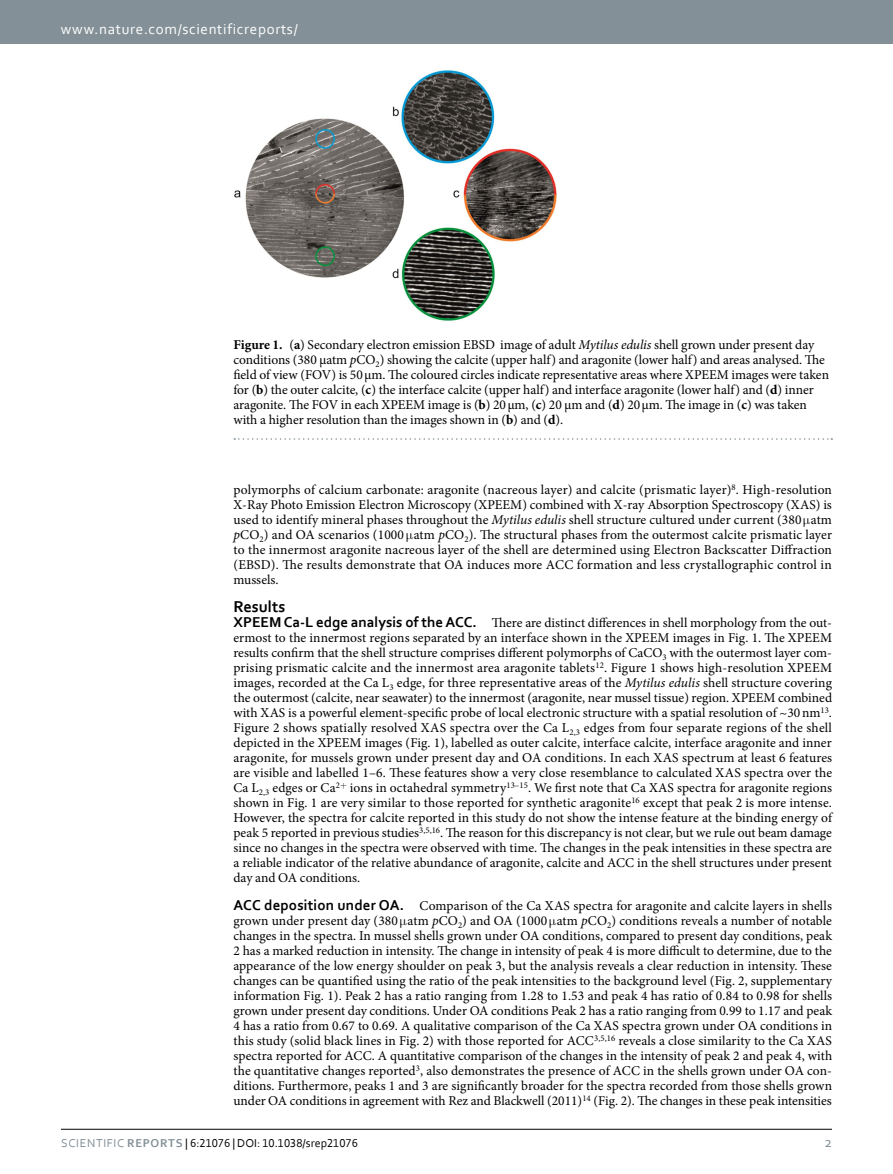
<style>
.page{position:relative;width:893px;height:1174px;background:#fff}
.page>*{position:absolute;margin:0;border:0;box-sizing:border-box;transform-origin:0 0}
.t1{font:700 16.5px "Corbel";color:#000}
.t2{font:15px "Corbel";letter-spacing:.045em;color:#fff}
.t3{font:15px "Corbel";color:#839097}
.t4{font:13.5px/15px "Minion Pro";letter-spacing:-.005em;color:#000;text-align:justify}
.t5{font:12px "Corbel";color:#000}
.s1{font-weight:700}
.s2{font-style:italic}
.s3{font-family:"Corbel";font-weight:700;font-size:15px}
.s4{color:#839097}
.s5{font-weight:700;color:#839097}
</style>
<div class="page">
<div style="left:0;top:0;width:893px;height:43px;background:#839097"></div>
<hr style="left:61px;top:1129px;width:771px;height:1px;background:#000">
<img style="left:234px;top:70px;width:323px;height:251px">
<svg style="left:234px;top:438px;width:598px;height:2px"></svg>
<p class="t2" style="left:61px;top:19px;width:238px">www.nature.com/scientificreports/</p>
<p class="t4" style="left:233px;top:337px;width:597px;text-align:left"><span class="s1">Figure 1.</span> (<span class="s1">a</span>) Secondary electron emission EBSD image of adult <span class="s2">Mytilus edulis</span> shell grown under present day conditions (380 µatm <span class="s2">p</span>CO<sub>2</sub>) showing the calcite (upper half) and aragonite (lower half) and areas analysed. The field of view (FOV) is 50µm. The coloured circles indicate representative areas where XPEEM images were taken for (<span class="s1">b</span>) the outer calcite, (<span class="s1">c</span>) the interface calcite (upper half) and interface aragonite (lower half) and (<span class="s1">d</span>) inner aragonite. The FOV in each XPEEM image is (<span class="s1">b</span>) 20µm, (<span class="s1">c</span>) 20 µm and (<span class="s1">d</span>) 20µm. The image in (<span class="s1">c</span>) was taken with a higher resolution than the images shown in (<span class="s1">b</span>) and (<span class="s1">d</span>).</p>
<p class="t4" style="left:233px;top:483px;width:600px">polymorphs of calcium carbonate: aragonite (nacreous layer) and calcite (prismatic layer)<sup>8</sup>. High-resolution X-Ray Photo Emission Electron Microscopy (XPEEM) combined with X-ray Absorption Spectroscopy (XAS) is used to identify mineral phases throughout the <span class="s2">Mytilus edulis</span> shell structure cultured under current (380 atm <span class="s2">p</span>CO<sub>2</sub>) and OA scenarios (1000 atm <span class="s2">p</span>CO<sub>2</sub>). The structural phases from the outermost calcite prismatic layer to the innermost aragonite nacreous layer of the shell are determined using Electron Backscatter Diffraction (EBSD). The results demonstrate that OA induces more ACC formation and less crystallographic control in mussels.</p>
<p class="t1" style="left:233px;top:596px;width:53px">Results</p>
<p class="t4" style="left:233px;top:615px;width:600px"><span class="s3">XPEEM Ca-L edge analysis of the ACC.</span> There are distinct differences in shell morphology from the out&shy;ermost to the innermost regions separated by an interface shown in the XPEEM images in Fig. 1. The XPEEM results confirm that the shell structure comprises different polymorphs of CaCO<sub>3</sub> with the outermost layer com&shy;prising prismatic calcite and the innermost area aragonite tablets<sup>12</sup>. Figure 1 shows high-resolution XPEEM images, recorded at the Ca L<sub>3</sub> edge, for three representative areas of the <span class="s2">Mytilus edulis</span> shell structure covering the outermost (calcite, near seawater) to the innermost (aragonite, near mussel tissue) region. XPEEM combined with XAS is a powerful element-specific probe of local electronic structure with a spatial resolution of ~30nm<sup>13</sup>.<br>Figure 2 shows spatially resolved XAS spectra over the Ca L<sub>2,3</sub> edges from four separate regions of the shell depicted in the XPEEM images (Fig. 1), labelled as outer calcite, interface calcite, interface aragonite and inner aragonite, for mussels grown under present day and OA conditions. In each XAS spectrum at least 6 features are visible and labelled 1–6. These features show a very close resemblance to calculated XAS spectra over the Ca L<sub>2,3</sub> edges or Ca<sup>2</sup> ions in octahedral symmetry<sup>13–15</sup>. We first note that Ca XAS spectra for aragonite regions shown in Fig. 1 are very similar to those reported for synthetic aragonite<sup>16</sup> except that peak 2 is more intense.<br>However, the spectra for calcite reported in this study do not show the intense feature at the binding energy of peak 5 reported in previous studies<sup>3,5,16</sup>. The reason for this discrepancy is not clear, but we rule out beam damage since no changes in the spectra were observed with time. The changes in the peak intensities in these spectra are a reliable indicator of the relative abundance of aragonite, calcite and ACC in the shell structures under present day and OA conditions.</p>
<p class="t4" style="left:233px;top:898px;width:600px"><span class="s3">ACC deposition under OA.</span> Comparison of the Ca XAS spectra for aragonite and calcite layers in shells grown under present day (380 atm <span class="s2">p</span>CO<sub>2</sub>) and OA (1000 atm <span class="s2">p</span>CO<sub>2</sub>) conditions reveals a number of notable changes in the spectra. In mussel shells grown under OA conditions, compared to present day conditions, peak 2 has a marked reduction in intensity. The change in intensity of peak 4 is more difficult to determine, due to the appearance of the low energy shoulder on peak 3, but the analysis reveals a clear reduction in intensity. These changes can be quantified using the ratio of the peak intensities to the background level (Fig. 2, supplementary information Fig. 1). Peak 2 has a ratio ranging from 1.28 to 1.53 and peak 4 has ratio of 0.84 to 0.98 for shells grown under present day conditions. Under OA conditions Peak 2 has a ratio ranging from 0.99 to 1.17 and peak 4 has a ratio from 0.67 to 0.69. A qualitative comparison of the Ca XAS spectra grown under OA conditions in this study (solid black lines in Fig. 2) with those reported for ACC<sup>3,5,16</sup> reveals a close similarity to the Ca XAS spectra reported for ACC. A quantitative comparison of the changes in the intensity of peak 2 and peak 4, with the quantitative changes reported<sup>3</sup>, also demonstrates the presence of ACC in the shells grown under OA con&shy;ditions. Furthermore, peaks 1 and 3 are significantly broader for the spectra recorded from those shells grown under OA conditions in agreement with Rez and Blackwell (2011)<sup>14</sup> (Fig. 2). The changes in these peak intensities</p>
<p class="t5" style="left:61px;top:1135px;width:298px"><span class="s4">Scientific</span> <span class="s5">Reports</span> | 6:21076 | DOI: 10.1038/srep21076</p>
<p class="t3" style="left:824px;top:1132px;width:9px">2</p>
</div>
